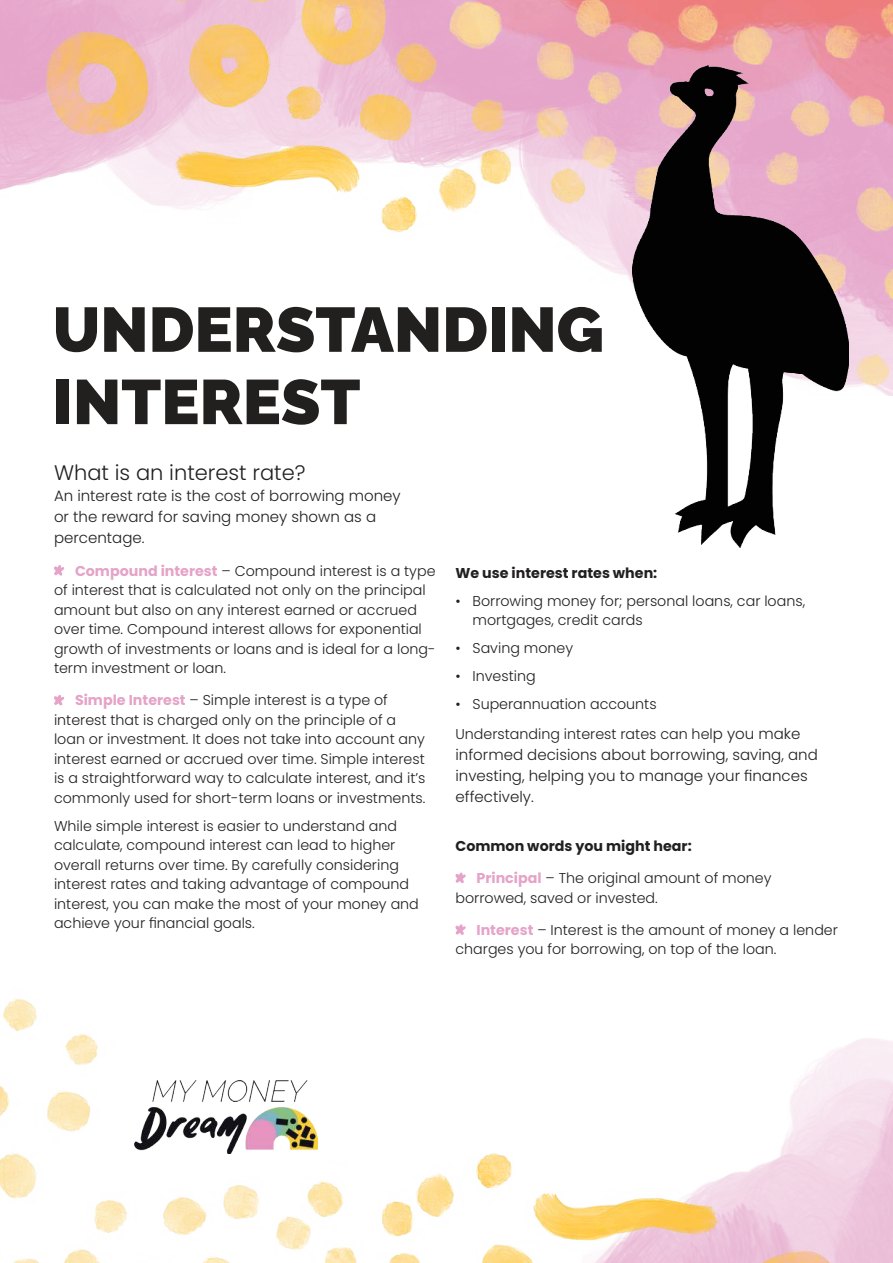
<style>
.page{position:relative;width:893px;height:1263px;background:#fff}
.page>*{position:absolute;margin:0;border:0;box-sizing:border-box;transform-origin:0 0}
.t1{font:100 62.85px/72.3px "Raleway";color:#221f1f}
.t2{font:300 21px "Poppins";color:#221f1f}
.t3{font:300 15px/21px "Poppins";color:#221f1f}
.t4{font:300 14.25px/19.5px "Poppins";color:#221f1f}
.t5{font:700 14.25px "Poppins";color:#221f1f}
.s1{font-weight:700;color:#e5a3c8}
.s2{font-size:15px}
</style>
<div class="page">
<img style="left:0;top:0;width:893px;height:396px">
<img style="left:0;top:998px;width:893px;height:265px">
<img style="left:632px;top:66px;width:216px;height:482px">
<svg style="left:54px;top:565px;width:10px;height:11px"></svg>
<svg style="left:54px;top:695px;width:10px;height:10px"></svg>
<svg style="left:455px;top:872px;width:11px;height:11px"></svg>
<svg style="left:455px;top:924px;width:11px;height:11px"></svg>
<img style="left:135px;top:1081px;width:182px;height:73px">
<h1 class="t1" style="left:53px;top:294px;width:553px">UNDERSTANDING<br>INTEREST</h1>
<h2 class="t2" style="left:54px;top:464px;width:253px">What is an interest rate?</h2>
<p class="t3" style="left:54px;top:487px;width:348px">An interest rate is the cost of borrowing money or the reward for saving money shown as a percentage.</p>
<p class="t4" style="left:54px;top:562px;width:383px;text-indent:21px"><span class="s1">Compound interest</span> – Compound interest is a type of interest that is calculated not only on the principal amount but also on any interest earned or accrued over time. Compound interest allows for exponential growth of investments or loans and is ideal for a long&shy;term investment or loan.</p>
<p class="t4" style="left:54px;top:692px;width:373px;text-indent:21px"><span class="s1">Simple Interest</span> – Simple interest is a type of interest that is charged only on the principle of a loan or investment. It does not take into account any interest earned or accrued over time. Simple interest is a straightforward way to calculate interest, and it’s commonly used for short-term loans or investments.</p>
<p class="t4" style="left:54px;top:817px;width:366px">While simple interest is easier to understand and calculate, compound interest can lead to higher overall returns over time. By carefully considering interest rates and taking advantage of compound interest, you can make the most of your money and achieve your financial goals.</p>
<p class="t5" style="left:455px;top:566px;width:203px">We use interest rates when:</p>
<p class="t4" style="left:472px;top:592px;width:334px;text-indent:-17px">• Borrowing money for; personal loans, car loans, mortgages, credit cards</p>
<p class="t4" style="left:455px;top:640px;width:119px">• Saving money</p>
<p class="t4" style="left:455px;top:668px;width:82px">• Investing</p>
<p class="t4" style="left:455px;top:691px;width:346px;line-height:29.5px">• Superannuation accounts<br>Understanding interest rates can hel<span class="s2">p you make</span></p>
<p class="t3" style="left:455px;top:745px;width:364px">informed decisions about borrowing, saving, and investing, helping you to manage your finances effectively.</p>
<p class="t5" style="left:455px;top:839px;width:238px">Common words you might hear:</p>
<p class="t4" style="left:455px;top:870px;width:318px;text-indent:21px"><span class="s1">Principal</span> – The original amount of money borrowed, saved or invested.</p>
<p class="t4" style="left:455px;top:921px;width:384px;text-indent:21px"><span class="s1">Interest</span> – Interest is the amount of money a lender charges you for borrowing, on top of the loan.</p>
</div>
